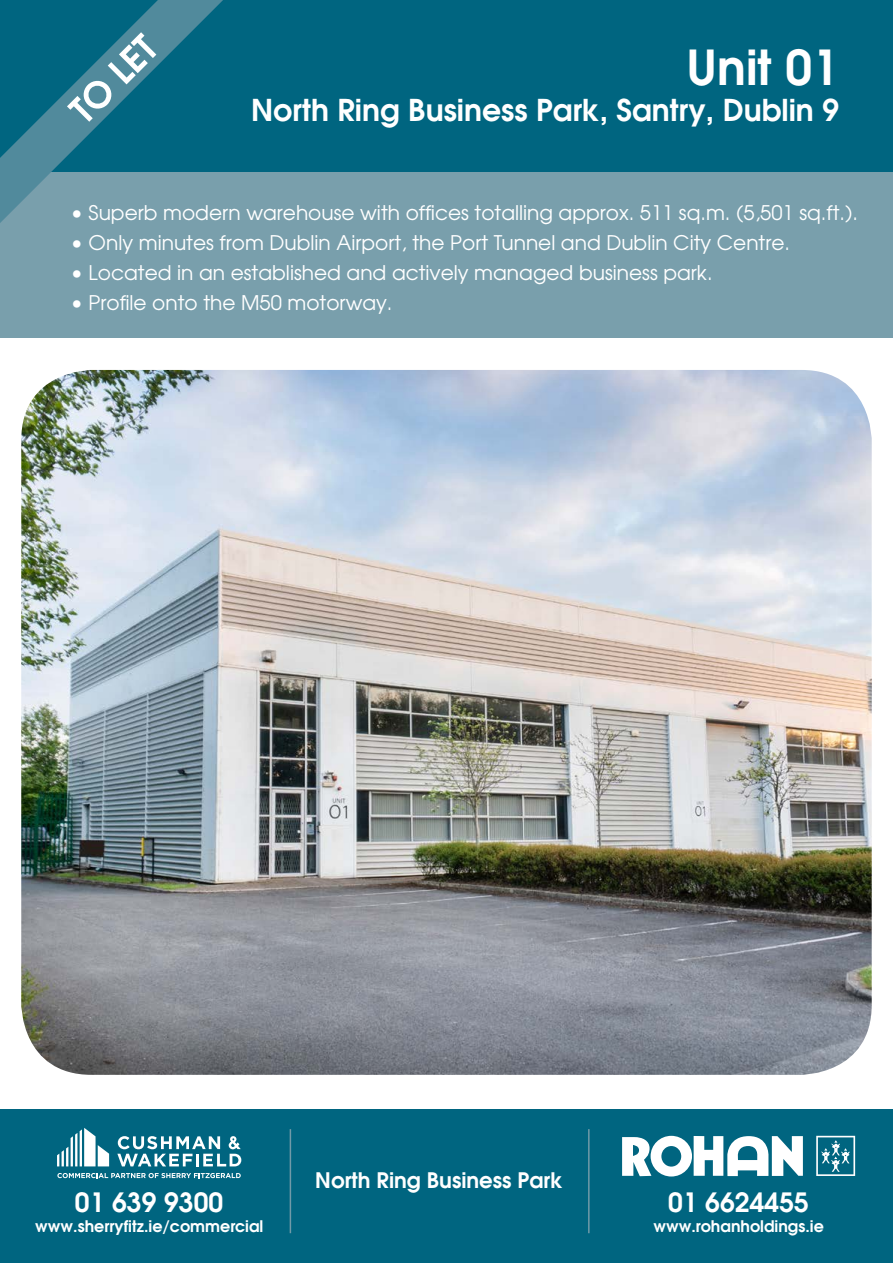
<style>
.page{position:relative;width:893px;height:1263px;background:#fff}
.page>*{position:absolute;margin:0;border:0;box-sizing:border-box;transform-origin:0 0}
.t1{font:600 48px "Avant Garde";color:#fff}
.t2{font:600 36px "Avant Garde";color:#fff}
.t3{font:600 30px "Avant Garde";color:#fff}
.t4{font:600 26.55px "Avant Garde";color:#fff}
.t5{font:600 21.3px "Avant Garde";color:#fff}
.t6{font:20.1px "Avant Garde";color:#fff}
.t7{font:600 15.9px "Avant Garde";color:#fff}
</style>
<div class="page">
<div style="left:0;top:171px;width:893px;height:166px;background:#799fac"></div>
<div style="left:0;top:0;width:893px;height:171px;background:#006580"></div>
<svg style="left:0;top:0;width:223px;height:223px"></svg>
<div style="left:0;top:1109px;width:893px;height:154px;background:#006580"></div>
<img style="left:21px;top:370px;width:851px;height:705px">
<svg style="left:622px;top:1136px;width:181px;height:40px"></svg>
<svg style="left:816px;top:1136px;width:39px;height:40px"></svg>
<svg style="left:57px;top:1128px;width:52px;height:38px"></svg>
<svg style="left:117px;top:1136px;width:124px;height:30px"></svg>
<svg style="left:57px;top:1173px;width:184px;height:5px"></svg>
<hr style="left:290px;top:1129px;width:1px;height:104px;background:#709aa8">
<hr style="left:588px;top:1129px;width:2px;height:104px;background:#709aa8">
<h2 class="t2" style="left:60px;top:99px;width:107px;rotate:-45deg">TO LET</h2>
<h1 class="t1" style="left:686px;top:36px;width:154px">Unit 01</h1>
<h3 class="t3" style="left:251px;top:90px;width:589px">North Ring Business Park, Santry, Dublin 9</h3>
<p class="t6" style="left:71px;top:200px;width:789px">• Superb modern warehouse with offices totalling approx. 511 sq.m. (5,501 sq.ft.).</p>
<p class="t6" style="left:71px;top:230px;width:721px">• Only minutes from Dublin Airport, the Port Tunnel and Dublin City Centre.</p>
<p class="t6" style="left:71px;top:260px;width:643px">• Located in an established and actively managed business park.</p>
<p class="t6" style="left:71px;top:290px;width:323px">• Profile onto the M50 motorway.</p>
<p class="t5" style="left:315px;top:1166px;width:249px">North Ring Business Park</p>
<h3 class="t4" style="left:75px;top:1185px;width:150px">01 639 9300</h3>
<h3 class="t4" style="left:668px;top:1185px;width:143px">01 6624455</h3>
<p class="t7" style="left:35px;top:1216px;width:230px">www.sherryfitz.ie/commercial</p>
<p class="t7" style="left:653px;top:1216px;width:172px">www.rohanholdings.ie</p>
</div>
